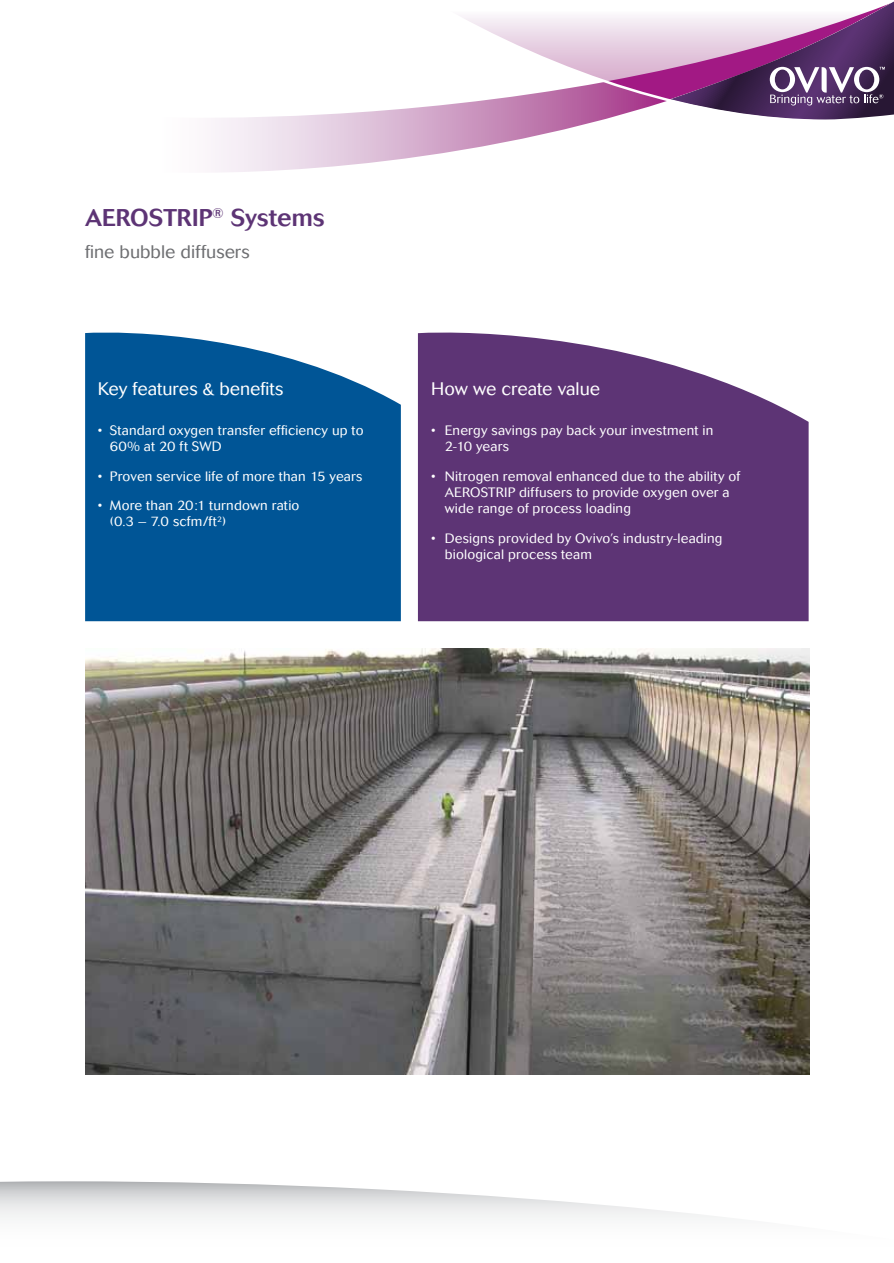
<style>
.page{position:relative;width:894px;height:1263px;background:#fff}
.page>*{position:absolute;margin:0;border:0;box-sizing:border-box;transform-origin:0 0}
.t1{font:500 24px "Cosmos";letter-spacing:.005em;color:#5d3475}
.t2{font:300 18px "Cosmos";color:#fff}
.t3{font:300 18px "Cosmos";letter-spacing:.005em;color:#6d6e71}
.t4{font:300 13.5px/16.2px "Cosmos";letter-spacing:.015em;color:#fff}
</style>
<div class="page">
<svg style="left:0;top:1181px;width:725px;height:37px"></svg>
<svg style="left:211px;top:106px;width:382px;height:66px"></svg>
<svg style="left:426px;top:16px;width:180px;height:106px"></svg>
<svg style="left:606px;top:2px;width:287px;height:118px"></svg>
<img style="left:86px;top:648px;width:722px;height:426px">
<svg style="left:418px;top:332px;width:390px;height:289px;background:#6c4681"></svg>
<svg style="left:85px;top:332px;width:316px;height:289px;background:#13629e"></svg>
<h1 class="t1" style="left:85px;top:204px;width:241px">AEROSTRIP<sup>®</sup> Systems</h1>
<h2 class="t3" style="left:85px;top:241px;width:166px">fine bubble diffusers</h2>
<h2 class="t2" style="left:98px;top:378px;width:187px">Key features &amp; benefits</h2>
<p class="t4" style="left:110px;top:422px;width:255px;text-indent:-12px">• Standard oxygen transfer efficiency up to<br>60% at 20 ft SWD</p>
<p class="t4" style="left:98px;top:468px;width:266px">• Proven service life of more than 15 years</p>
<p class="t4" style="left:110px;top:497px;width:191px;text-indent:-12px">• More than 20:1 turndown ratio (0.3 – 7.0 scfm/ft<sup>2</sup>)</p>
<h2 class="t2" style="left:431px;top:378px;width:170px">How we create value</h2>
<p class="t4" style="left:444px;top:422px;width:270px;text-indent:-14px">• Energy savings pay back your investment in<br>2-10 years</p>
<p class="t4" style="left:444px;top:468px;width:297px;text-indent:-14px">• Nitrogen removal enhanced due to the ability of<br>AEROSTRIP diffusers to provide oxygen over a wide range of process loading</p>
<p class="t4" style="left:444px;top:530px;width:279px;text-indent:-14px">• Designs provided by Ovivo’s industry-leading biological process team</p>
</div>
